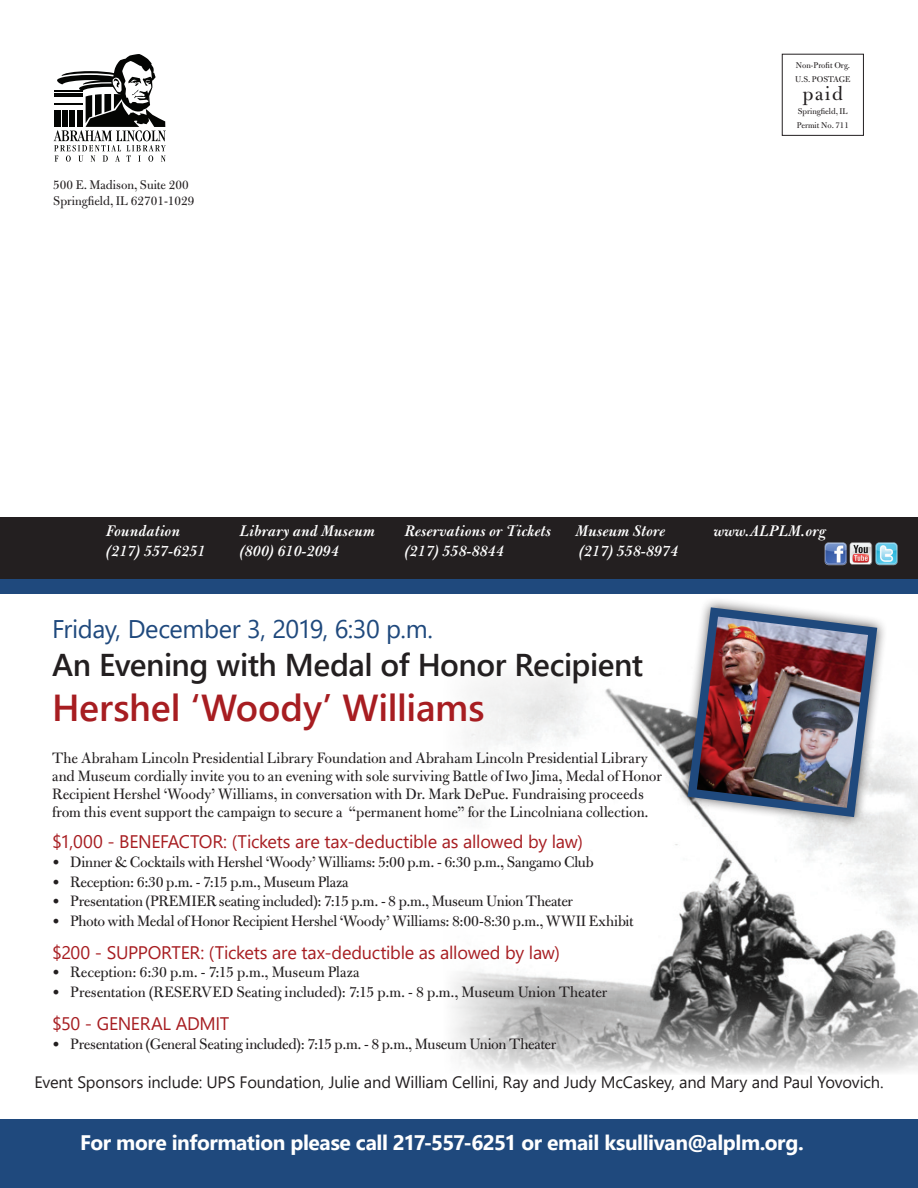
<style>
.page{position:relative;width:918px;height:1188px;background:#fff}
.page>*{position:absolute;margin:0;border:0;box-sizing:border-box;transform-origin:0 0}
.title_calendar{font:600 37.5px "Segoe UI";letter-spacing:-.005em;color:#a71d21}
.title_calendar-2{font:600 31.5px "Segoe UI";letter-spacing:-.015em;color:#231f20}
.daye-calendar{font:25.5px "Segoe UI";letter-spacing:-.02em;color:#1f497d}
.tickets_-_calendar{font:700 21px "Segoe UI";letter-spacing:-.02em;color:#fff}
.t1{font:21px "Bulmer MT Std";color:#231f20}
.tickets_-_calendar-2{font:18.15px "Segoe UI";letter-spacing:-.015em;color:#a71d21}
.t2{font:italic 600 16.5px "Bulmer MT Std";color:#fff}
.tickets_-_calendar-3{font:16.5px "Segoe UI";letter-spacing:-.01em;color:#231f20}
.Calendar-Event_Descr{font:16.2px/18.1px "Bulmer MT Std";letter-spacing:-.01em;color:#231f20}
.t3{font:13.5px "Bulmer MT Std";color:#231f20}
.t4{font:9px "Bulmer MT Std";color:#231f20}
</style>
<div class="page">
<div style="left:0;top:517px;width:918px;height:62px;background:#231f20"></div>
<div style="left:782px;top:54px;width:82px;height:82px;border:1px solid #231f20"></div>
<img style="left:824px;top:542px;width:74px;height:24px">
<svg style="left:54px;top:54px;width:112px;height:108px"></svg>
<img style="left:452px;top:673px;width:466px;height:401px">
<div style="left:677px;top:597px;width:211px;height:231px;background:#231f20;opacity:.75"></div>
<img style="left:683px;top:603px;width:199px;height:219px">
<div style="left:0;top:1119px;width:918px;height:69px;background:#1f497d"></div>
<div style="left:0;top:579px;width:918px;height:15px;background:#1f497d"></div>
<p class="t3" style="left:53px;top:178px;width:137px">500 E. Madison, Suite 200</p>
<p class="t3" style="left:53px;top:194px;width:143px">Springfield, IL 62701-1029</p>
<p class="t4" style="left:796px;top:61px;width:56px">Non-Profit Org.</p>
<p class="t4" style="left:795px;top:74px;width:57px">U.S. POSTAGE</p>
<p class="t1" style="left:803px;top:82px;width:42px">paid</p>
<p class="t4" style="left:798px;top:106px;width:51px">Springfield, IL</p>
<p class="t4" style="left:797px;top:120px;width:53px">Permit No. 711</p>
<p class="t2" style="left:106px;top:522px;width:76px">Foundation</p>
<p class="t2" style="left:239px;top:522px;width:137px">Library and Museum</p>
<p class="t2" style="left:404px;top:522px;width:148px">Reservations or Tickets</p>
<p class="t2" style="left:575px;top:522px;width:91px">Museum Store</p>
<p class="t2" style="left:713px;top:522px;width:114px">www.ALPLM.org</p>
<p class="t2" style="left:106px;top:542px;width:101px">(217) 557-6251</p>
<p class="t2" style="left:239px;top:542px;width:101px">(800) 610-2094</p>
<p class="t2" style="left:404px;top:542px;width:101px">(217) 558-8844</p>
<p class="t2" style="left:579px;top:542px;width:101px">(217) 558-8974</p>
<p class="daye-calendar" style="left:52px;top:605px;width:382px">Friday, December 3, 2019, 6:30 p.m.</p>
<p class="title_calendar-2" style="left:52px;top:635px;width:593px">An Evening with Medal of Honor Recipient</p>
<p class="title_calendar" style="left:52px;top:672px;width:434px">Hershel ‘Woody’ Williams</p>
<p class="Calendar-Event_Descr" style="left:52px;top:749px;width:611px">The Abraham Lincoln Presidential Library Foundation and Abraham Lincoln Presidential Library and Museum cordially invite you to an evening with sole surviving Battle of Iwo Jima, Medal of Honor Recipient Hershel ‘Woody’ Williams, in conversation with Dr. Mark DePue. Fundraising proceeds from this event support the campaign to secure a “permanent home” for the Lincolniana collection.</p>
<p class="tickets_-_calendar-2" style="left:52px;top:824px;width:532px">$1,000 - BENEFACTOR: (Tickets are tax-deductible as allowed by law)</p>
<p class="Calendar-Event_Descr" style="left:52px;top:853px;width:543px">• Dinner &amp; Cocktails with Hershel ‘Woody’ Williams: 5:00 p.m. - 6:30 p.m., Sangamo Club</p>
<p class="Calendar-Event_Descr" style="left:52px;top:873px;width:298px">• Reception: 6:30 p.m. - 7:15 p.m., Museum Plaza</p>
<p class="Calendar-Event_Descr" style="left:52px;top:892px;width:522px">• Presentation (PREMIER seating included): 7:15 p.m. - 8 p.m., Museum Union Theater</p>
<p class="Calendar-Event_Descr" style="left:52px;top:912px;width:583px">• Photo with Medal ofHonor Recipient Hershel ‘Woody’ Williams: 8:00-8:30 p.m., WWII Exhibit</p>
<p class="tickets_-_calendar-2" style="left:52px;top:935px;width:509px">$200 - SUPPORTER: (Tickets are tax-deductible as allowed by law)</p>
<p class="Calendar-Event_Descr" style="left:52px;top:963px;width:309px">• Reception: 6:30 p.m. - 7:15 p.m., Museum Plaza</p>
<p class="Calendar-Event_Descr" style="left:52px;top:983px;width:557px">• Presentation (RESERVED Seating included): 7:15 p.m. - 8 p.m., Museum Union Theater</p>
<p class="tickets_-_calendar-2" style="left:52px;top:1006px;width:179px">$50 - GENERAL ADMIT</p>
<p class="Calendar-Event_Descr" style="left:52px;top:1036px;width:506px">• Presentation (General Seating included): 7:15 p.m. - 8 p.m., Museum Union Theater</p>
<p class="tickets_-_calendar-3" style="left:34px;top:1066px;width:851px">Event Sponsors include: UPS Foundation, Julie and William Cellini, Ray and Judy McCaskey, and Mary and Paul Yovovich.</p>
<p class="tickets_-_calendar" style="left:80px;top:1123px;width:725px">For more information please call 217-557-6251 or email ksullivan@alplm.org.</p>
</div>
